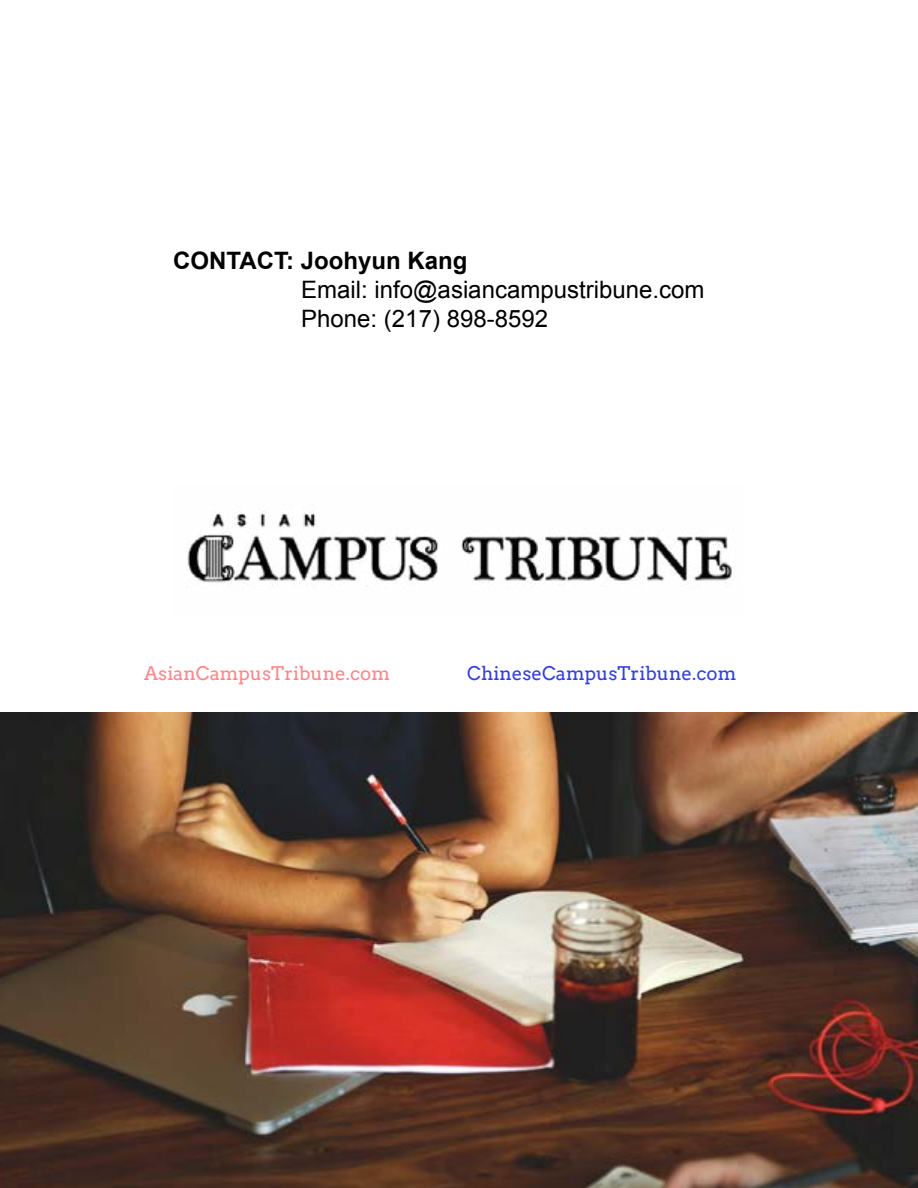
<style>
.page{position:relative;width:918px;height:1188px;background:#fff}
.page>*{position:absolute;margin:0;border:0;box-sizing:border-box;transform-origin:0 0}
.t1{font:24px/28.8px "Arial";color:#000}
.t2{font:700 24px "Arial";color:#000}
.t3{font:18.6px "Arvo";color:#313ddf}
.t4{font:18.6px "Arvo";color:#ff8689}
</style>
<div class="page">
<img style="left:0;top:712px;width:918px;height:476px">
<img style="left:187px;top:513px;width:545px;height:73px">
<p class="t2" style="left:173px;top:245px;width:296px">CONTACT: Joohyun Kang</p>
<p class="t1" style="left:301px;top:276px;width:405px">Email: info@asiancampustribune.com<br>Phone: (217) 898-8592</p>
<p class="t4" style="left:144px;top:662px;width:247px">AsianCampusTribune.com</p>
<p class="t3" style="left:467px;top:662px;width:271px">ChineseCampusTribune.com</p>
</div>
